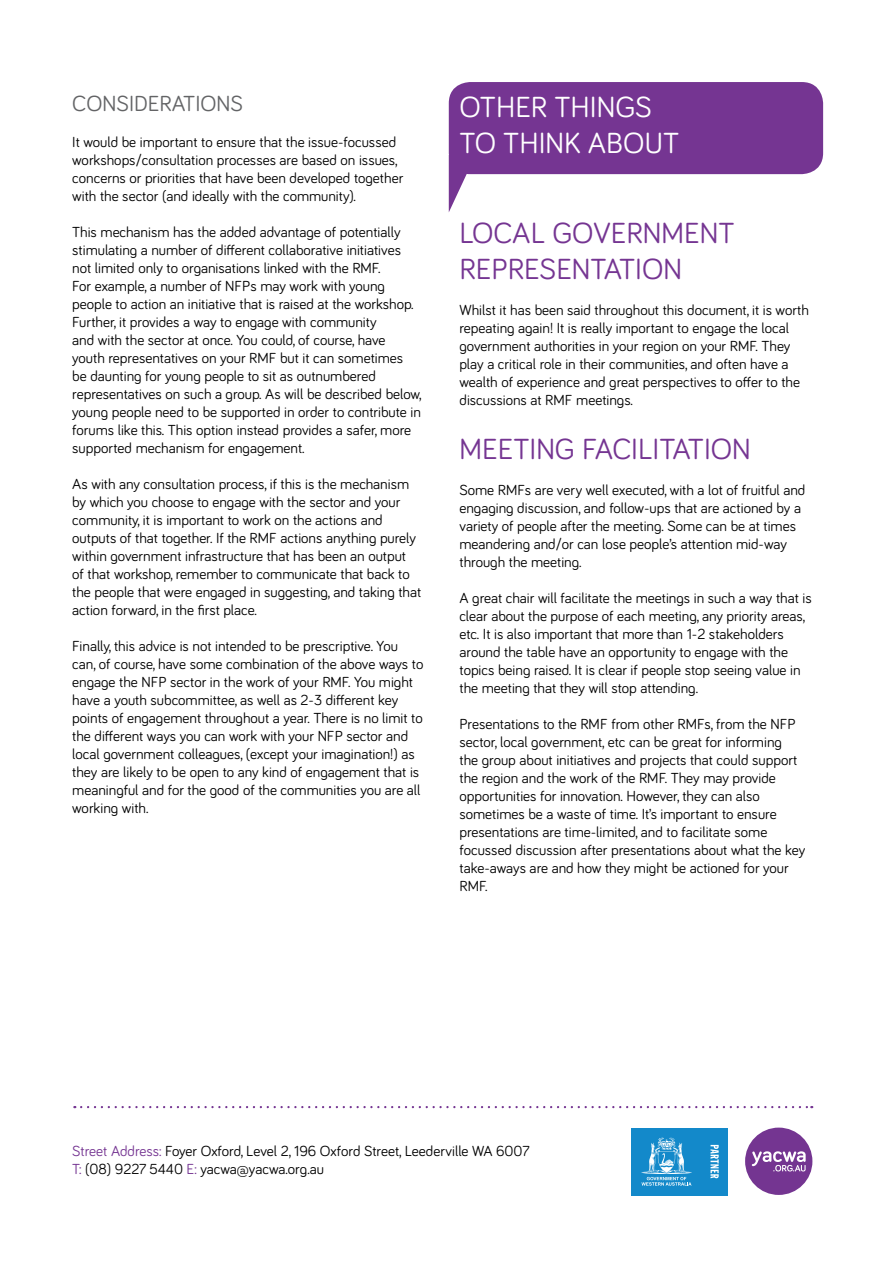
<style>
.page{position:relative;width:893px;height:1263px;background:#fff}
.page>*{position:absolute;margin:0;border:0;box-sizing:border-box;transform-origin:0 0}
.t1{font:30px/36px "Bariol";color:#753592}
.t2{font:30px/36px "Bariol";color:#fff}
.t3{font:22.5px "Bariol";color:#636466}
.t4{font:15px/18px "Bariol";color:#000}
.s1{color:#753592}
</style>
<div class="page">
<div style="left:449px;top:82px;width:374px;height:92px;background:#753592;border-radius:21px"></div>
<svg style="left:449px;top:157px;width:27px;height:55px"></svg>
<div style="left:745px;top:1127px;width:67px;height:68px;background:#743591;border-radius:50%"></div>
<svg style="left:752px;top:1151px;width:54px;height:20px"></svg>
<svg style="left:81px;top:1106px;width:731px;height:2px"></svg>
<div style="left:631px;top:1128px;width:70px;height:67px;background:#1389ca"></div>
<div style="left:702px;top:1128px;width:26px;height:67px;background:#1389ca"></div>
<svg style="left:641px;top:1137px;width:51px;height:49px"></svg>
<svg style="left:710px;top:1145px;width:9px;height:33px"></svg>
<h2 class="t3" style="left:72px;top:88px;width:172px">CONSIDERATIONS</h2>
<p class="t4" style="left:72px;top:133px;width:332px">It would be important to ensure that the issue-focussed workshops/consultation processes are based on issues, concerns or priorities that have been developed together with the sector (and ideally with the community).</p>
<p class="t4" style="left:72px;top:223px;width:351px">This mechanism has the added advantage of potentially stimulating a number of different collaborative initiatives not limited only to organisations linked with the RMF.<br>For example, a number of NFPs may work with young people to action an initiative that is raised at the workshop.<br>Further, it provides a way to engage with community<br>and with the sector at once. You could, of course, have youth representatives on your RMF but it can sometimes<br>be daunting for young people to sit as outnumbered representatives on such a group. As will be described below, young people need to be supported in order to contribute in forums like this. This option instead provides a safer, more supported mechanism for engagement.</p>
<p class="t4" style="left:72px;top:475px;width:350px">As with any consultation process, if this is the mechanism by which you choose to engage with the sector and your community, it is important to work on the actions and outputs of that together. If the RMF actions anything purely within government infrastructure that has been an output of that workshop, remember to communicate that back to the people that were engaged in suggesting, and taking that action forward, in the first place.</p>
<p class="t4" style="left:72px;top:637px;width:353px">Finally, this advice is not intended to be prescriptive. You can, of course, have some combination of the above ways to engage the NFP sector in the work of your RMF. You might have a youth subcommittee, as well as 2-3 different key points of engagement throughout a year. There is no limit to the different ways you can work with your NFP sector and local government colleagues, (except your imagination!) as they are likely to be open to any kind of engagement that is meaningful and for the good of the communities you are all working with.</p>
<h1 class="t2" style="left:459px;top:88px;width:221px">OTHER THINGS<br>TO THINK ABOUT</h1>
<h1 class="t1" style="left:459px;top:214px;width:277px">LOCAL GOVERNMENT<br>REPRESENTATION</h1>
<p class="t4" style="left:459px;top:300px;width:351px">Whilst it has been said throughout this document, it is worth repeating again! It is really important to engage the local government authorities in your region on your RMF. They play a critical role in their communities, and often have a wealth of experience and great perspectives to offer to the discussions at RMF meetings.</p>
<h1 class="t1" style="left:459px;top:430px;width:293px">MEETING FACILITATION</h1>
<p class="t4" style="left:459px;top:480px;width:347px">Some RMFs are very well executed, with a lot of fruitful and engaging discussion, and follow-ups that are actioned by a variety of people after the meeting. Some can be at times meandering and/or can lose people’s attention mid-way through the meeting.</p>
<p class="t4" style="left:459px;top:588px;width:354px">A great chair will facilitate the meetings in such a way that is clear about the purpose of each meeting, any priority areas, etc. It is also important that more than 1-2 stakeholders around the table have an opportunity to engage with the topics being raised. It is clear if people stop seeing value in the meeting that they will stop attending.</p>
<p class="t4" style="left:459px;top:714px;width:348px">Presentations to the RMF from other RMFs, from the NFP sector, local government, etc can be great for informing<br>the group about initiatives and projects that could support the region and the work of the RMF. They may provide opportunities for innovation. However, they can also sometimes be a waste of time. It’s important to ensure presentations are time-limited, and to facilitate some focussed discussion after presentations about what the key take-aways are and how they might be actioned for your RMF.</p>
<p class="t4" style="left:72px;top:1141px;width:459px"><span class="s1">Street Address:</span> Foyer Oxford, Level 2, 196 Oxford Street, Leederville WA 6007<br><span class="s1">T:</span> (08) 9227 5440 <span class="s1">E:</span> yacwa@yacwa.org.au</p>
</div>
